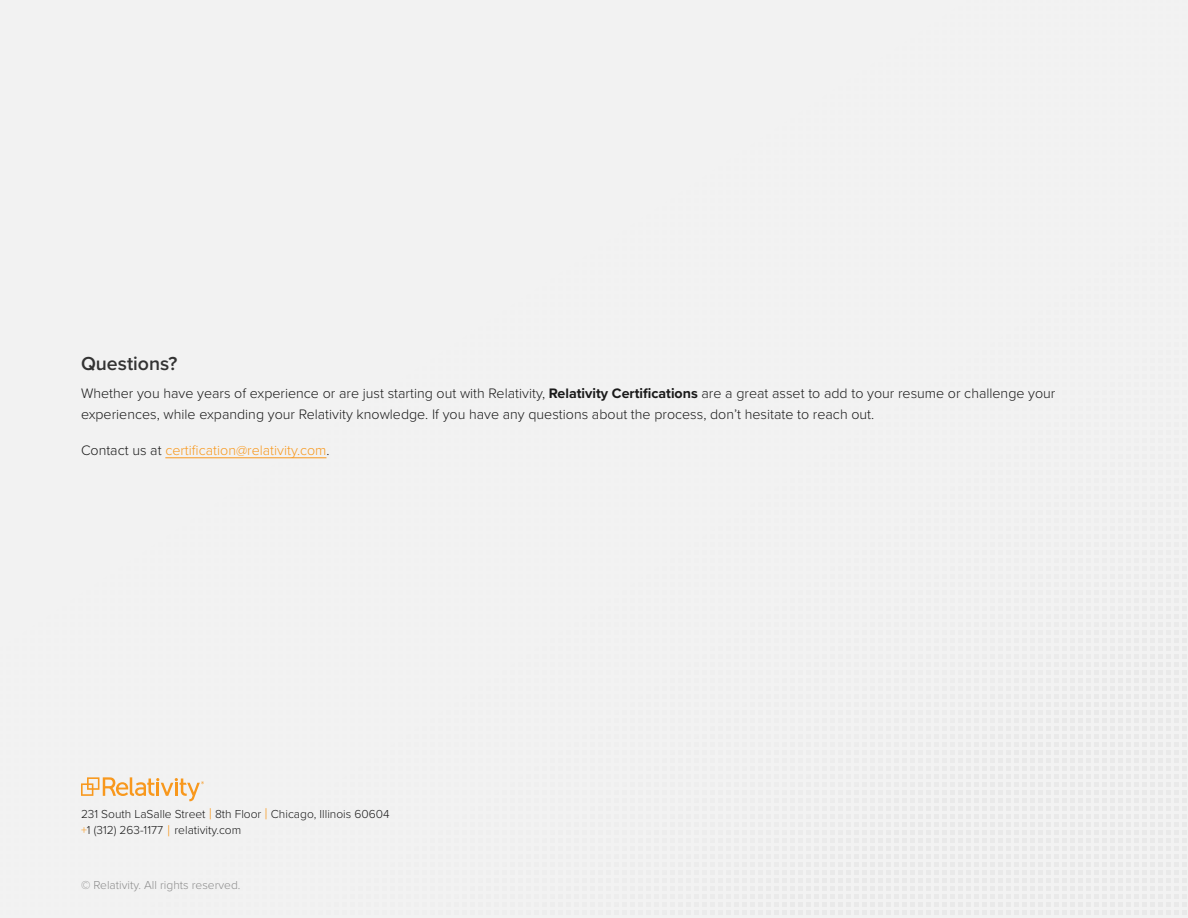
<style>
.page{position:relative;width:1188px;height:918px;background:#f2f2f2}
.page>*{position:absolute;margin:0;border:0;box-sizing:border-box;transform-origin:0 0}
.Subhead_1{font:600 19.5px "Proxima Nova";color:#333}
.Body_Copy{font:300 14.25px/21px "Proxima Nova";color:#1a1a1a}
.Body_Copy-2{font:300 14.25px "Proxima Nova";color:#f8981d}
.t1{font:300 12px "Proxima Nova";color:#1a1a1a}
.t2{font:300 12px "Proxima Nova";color:#8d8d8d}
.s1{font-weight:700}
.s2{color:#1a1a1a}
.s3{font-size:15.75px;color:#f8981d}
.s4{color:#f8981d}
</style>
<div class="page">
<hr style="left:165px;top:458px;width:161px;height:1px;background:#f8981d">
<svg style="left:81px;top:777px;width:123px;height:24px"></svg>
<p class="Subhead_1" style="left:81px;top:349px;width:98px">Questions?</p>
<p class="Body_Copy" style="left:81px;top:382px;width:976px">Whether you have years of experience or are just starting out with Relativity, <span class="s1">Relativity Certifications</span> are a great asset to add to your resume or challenge your experiences, while expanding your Relativity knowledge. If you have any questions about the process, don’t hesitate to reach out.</p>
<p class="Body_Copy-2" style="left:81px;top:440px;width:250px"><span class="s2">Contact us at</span> certification@relativity.com<span class="s2">.</span></p>
<p class="t1" style="left:81px;top:805px;width:310px">231 South LaSalle Street <span class="s3">|</span> 8th Floor <span class="s3">|</span> Chicago, Illinois 60604</p>
<p class="t1" style="left:81px;top:821px;width:162px"><span class="s4">+</span>1 (312) 263-1177 <span class="s3">|</span> relativity.com</p>
<p class="t2" style="left:81px;top:876px;width:161px">© Relativity. All rights reserved.</p>
</div>
